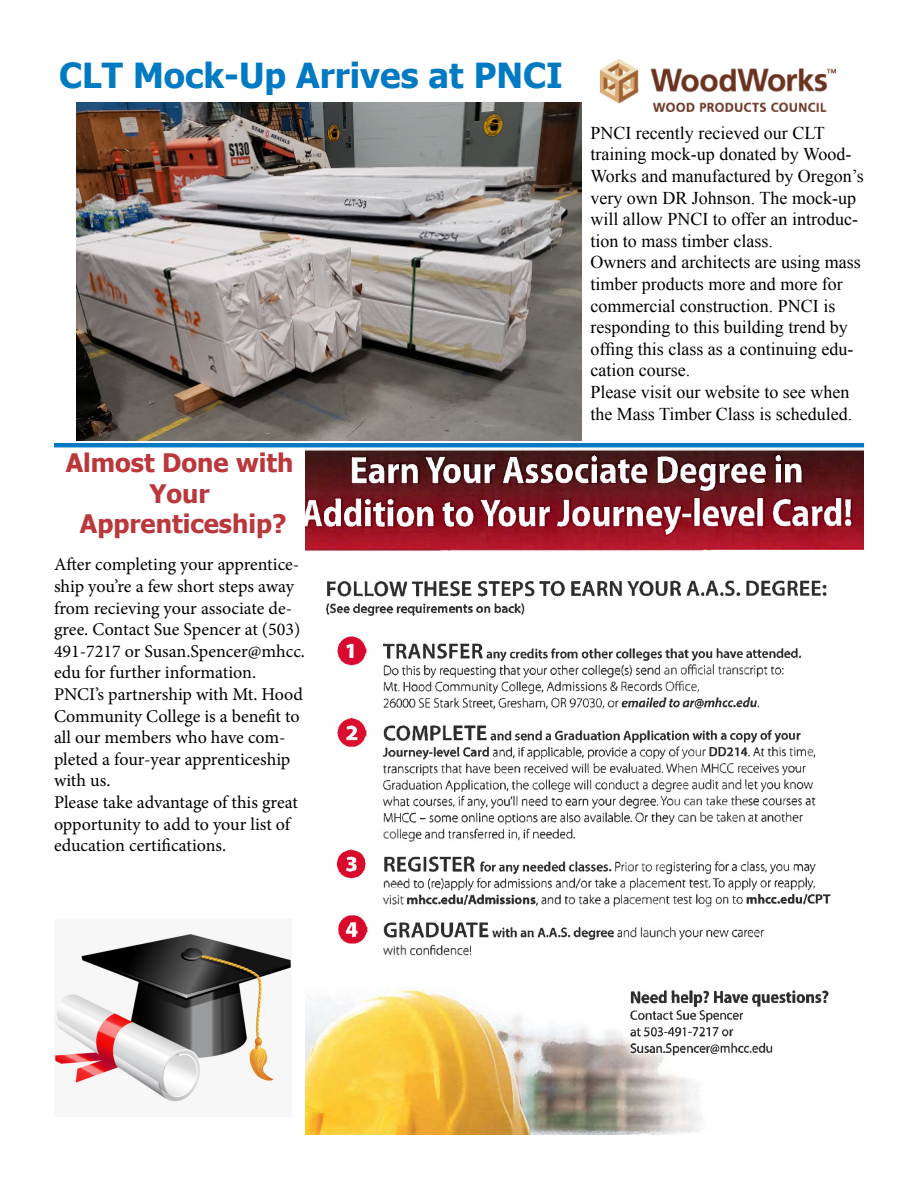
<style>
.page{position:relative;width:918px;height:1188px;background:#fff}
.page>*{position:absolute;margin:0;border:0;box-sizing:border-box;transform-origin:0 0}
.t1{font:700 34.5px "Tahoma";color:#007ac2}
.t2{font:700 25.5px/30.6px "Tahoma";color:#ba373c;text-align:center}
.t3{font:18px/21.6px "Times New Roman";color:#000}
.t4{font:18px/21.6px "Minion Pro";color:#000}
</style>
<div class="page">
<img style="left:77px;top:102px;width:505px;height:339px">
<img style="left:600px;top:59px;width:236px;height:53px">
<img style="left:305px;top:449px;width:558px;height:685px">
<img style="left:55px;top:934px;width:236px;height:168px">
<hr style="left:54px;top:443px;width:810px;height:4px;background:#007ac2">
<h1 class="t1" style="left:59px;top:51px;width:505px">CLT Mock-Up Arrives at PNCI</h1>
<h2 class="t2" style="left:66px;top:446px;width:229px">Almost Done with<br>Your<br>Apprenticeship?</h2>
<p class="t4" style="left:54px;top:554px;width:253px">After completing your apprentice&shy;ship you’re a few short steps away from recieving your associate de&shy;gree. Contact Sue Spencer at (503)<br>491-7217 or Susan.Spencer@mhcc. edu for further information.<br>PNCI’s partnership with Mt. Hood<br>Community College is a benefit to all our members who have com&shy;pleted a four-year apprenticeship with us.<br>Please take advantage of this great opportunity to add to your list of education certifications.</p>
<p class="t3" style="left:590px;top:122px;width:275px">PNCI recently recieved our CLT training mock-up donated by Wood-<br>Works and manufactured by Oregon’s very own DR Johnson. The mock-up will allow PNCI to offer an introduc&shy;tion to mass timber class.<br>Owners and architects are using mass timber products more and more for commercial construction. PNCI is responding to this building trend by offing this class as a continuing edu&shy;cation course.<br>Please visit our website to see when the Mass Timber Class is scheduled.</p>
</div>
